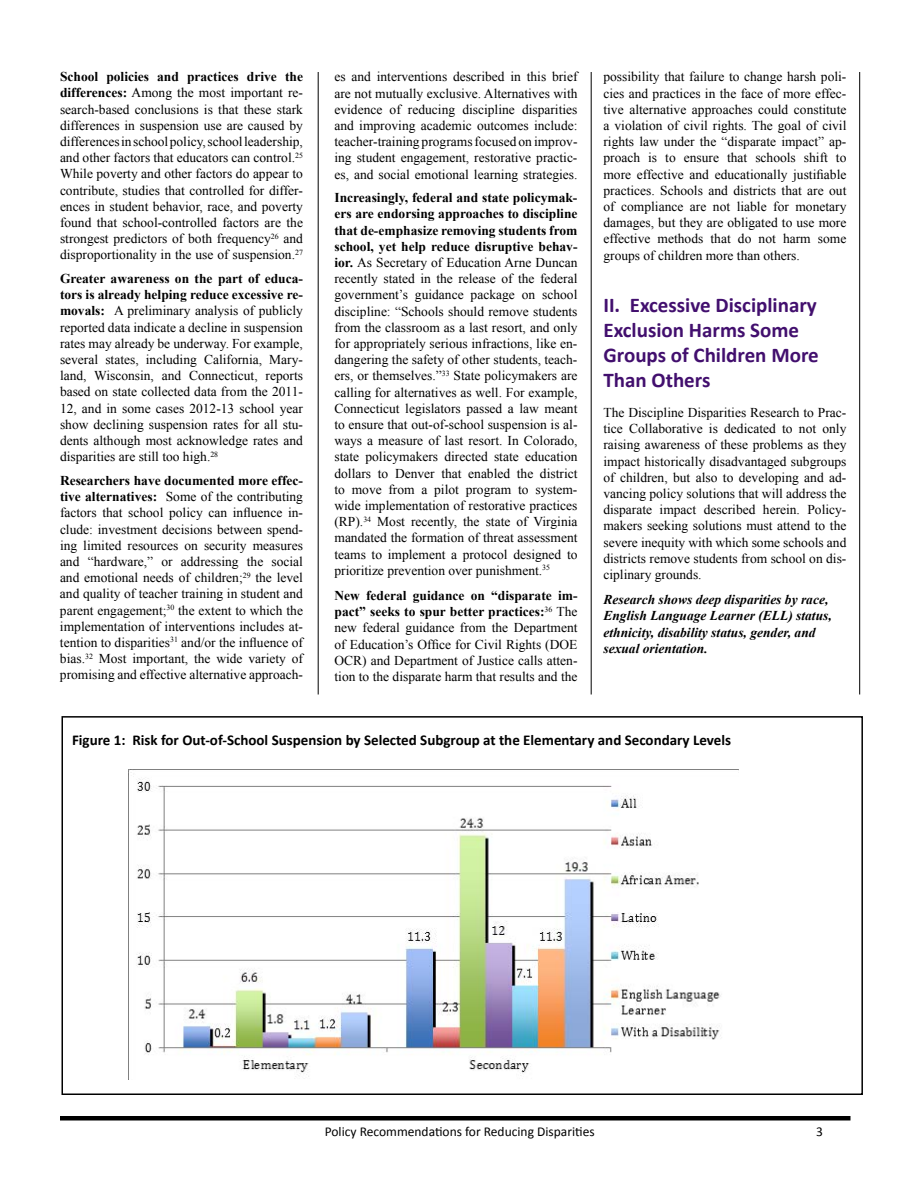
<style>
.page{position:relative;width:918px;height:1188px;background:#fff}
.page>*{position:absolute;margin:0;border:0;box-sizing:border-box;transform-origin:0 0}
.t1{font:700 21px/25.2px "Calibri";color:#420f6e}
.t2{font:700 15px "Calibri";color:#000}
.t3{font:13.5px/16.2px "Times New Roman";color:#000;text-align:justify}
.t4{font:italic 700 13.5px/16.2px "Times New Roman";color:#000}
.t5{font:13.5px "Calibri";color:#000}
.s1{font-weight:700}
</style>
<div class="page">
<hr style="left:318px;top:72px;width:1px;height:622px;background:#000">
<hr style="left:591px;top:72px;width:1px;height:622px;background:#000">
<hr style="left:859px;top:72px;width:1px;height:622px;background:#000">
<hr style="left:60px;top:1116px;width:790px;height:4px;background:#000">
<div style="left:62px;top:716px;width:801px;height:379px;border:2px solid #000"></div>
<img style="left:128px;top:769px;width:610px;height:311px">
<p class="t3" style="left:60px;top:68px;width:245px"><span class="s1">School policies and practices drive the differences:</span> Among the most important re&shy;search-based conclusions is that these stark differences in suspension use are caused by differences in school policy, school leadership, and other factors that educators can control.<sup>25<br></sup>While poverty and other factors do appear to contribute, studies that controlled for differ&shy;ences in student behavior, race, and poverty found that school-controlled factors are the strongest predictors of both frequency<sup>26</sup> and disproportionality in the use of suspension.<sup>27</sup></p>
<p class="t3" style="left:60px;top:270px;width:245px"><span class="s1">Greater awareness on the part of educa&shy;tors is already helping reduce excessive re&shy;movals:</span> A preliminary analysis of publicly reported data indicate a decline in suspension rates may already be underway. For example, several states, including California, Mary&shy;land, Wisconsin, and Connecticut, reports based on state collected data from the 2011- 12, and in some cases 2012-13 school year show declining suspension rates for all stu&shy;dents although most acknowledge rates and disparities are still too high.<sup>28</sup></p>
<p class="t3" style="left:60px;top:472px;width:245px"><span class="s1">Researchers have documented more effec&shy;tive alternatives:</span> Some of the contributing factors that school policy can influence in&shy;clude: investment decisions between spend&shy;ing limited resources on security measures and “hardware,” or addressing the social and emotional needs of children;<sup>29</sup> the level and quality of teacher training in student and parent engagement;<sup>30</sup> the extent to which the implementation of interventions includes at&shy;tention to disparities<sup>31</sup> and/or the influence of bias.<sup>32</sup> Most important, the wide variety of promising and effective alternative approach-</p>
<p class="t3" style="left:334px;top:69px;width:245px">es and interventions described in this brief are not mutually exclusive. Alternatives with evidence of reducing discipline disparities and improving academic outcomes include: teacher-training programs focused on improv&shy;ing student engagement, restorative practic&shy;es, and social emotional learning strategies.</p>
<p class="t3" style="left:334px;top:189px;width:245px"><span class="s1">Increasingly, federal and state policymak&shy;ers are endorsing approaches to discipline that de-emphasize removing students from school, yet help reduce disruptive behav&shy;ior.</span> As Secretary of Education Arne Duncan recently stated in the release of the federal government’s guidance package on school discipline: “Schools should remove students from the classroom as a last resort, and only for appropriately serious infractions, like en&shy;dangering the safety of other students, teach&shy;ers, or themselves.”<sup>33</sup> State policymakers are calling for alternatives as well. For example, Connecticut legislators passed a law meant to ensure that out-of-school suspension is al&shy;ways a measure of last resort. In Colorado, state policymakers directed state education dollars to Denver that enabled the district to move from a pilot program to system&shy;wide implementation of restorative practices (RP).<sup>34</sup> Most recently, the state of Virginia mandated the formation of threat assessment teams to implement a protocol designed to prioritize prevention over punishment.<sup>35</sup></p>
<p class="t3" style="left:334px;top:587px;width:245px"><span class="s1">New federal guidance on “disparate im&shy;pact” seeks to spur better practices:</span><sup>36</sup> The new federal guidance from the Department of Education’s Office for Civil Rights (DOE OCR) and Department of Justice calls atten&shy;tion to the disparate harm that results and the</p>
<p class="t3" style="left:603px;top:69px;width:245px">possibility that failure to change harsh poli&shy;cies and practices in the face of more effec&shy;tive alternative approaches could constitute a violation of civil rights. The goal of civil rights law under the “disparate impact” ap&shy;proach is to ensure that schools shift to more effective and educationally justifiable practices. Schools and districts that are out of compliance are not liable for monetary damages, but they are obligated to use more effective methods that do not harm some groups of children more than others.</p>
<h1 class="t1" style="left:603px;top:292px;width:217px">II. Excessive Disciplinary<br>Exclusion Harms Some<br>Groups of Children More<br>Than Others</h1>
<p class="t3" style="left:603px;top:404px;width:245px">The Discipline Disparities Research to Prac&shy;tice Collaborative is dedicated to not only raising awareness of these problems as they impact historically disadvantaged subgroups of children, but also to developing and ad&shy;vancing policy solutions that will address the disparate impact described herein. Policy&shy;makers seeking solutions must attend to the severe inequity with which some schools and districts remove students from school on dis&shy;ciplinary grounds.</p>
<p class="t4" style="left:603px;top:591px;width:230px">Research shows deep disparities by race, English Language Learner (ELL) status, ethnicity, disability status, gender, and sexual orientation.</p>
<p class="t2" style="left:72px;top:730px;width:661px">Figure 1: Risk for Out-of-School Suspension by Selected Subgroup at the Elementary and Secondary Levels</p>
<p class="t5" style="left:325px;top:1123px;width:271px">Policy Recommendations for Reducing Disparities</p>
<p class="t5" style="left:816px;top:1123px;width:8px">3</p>
</div>
